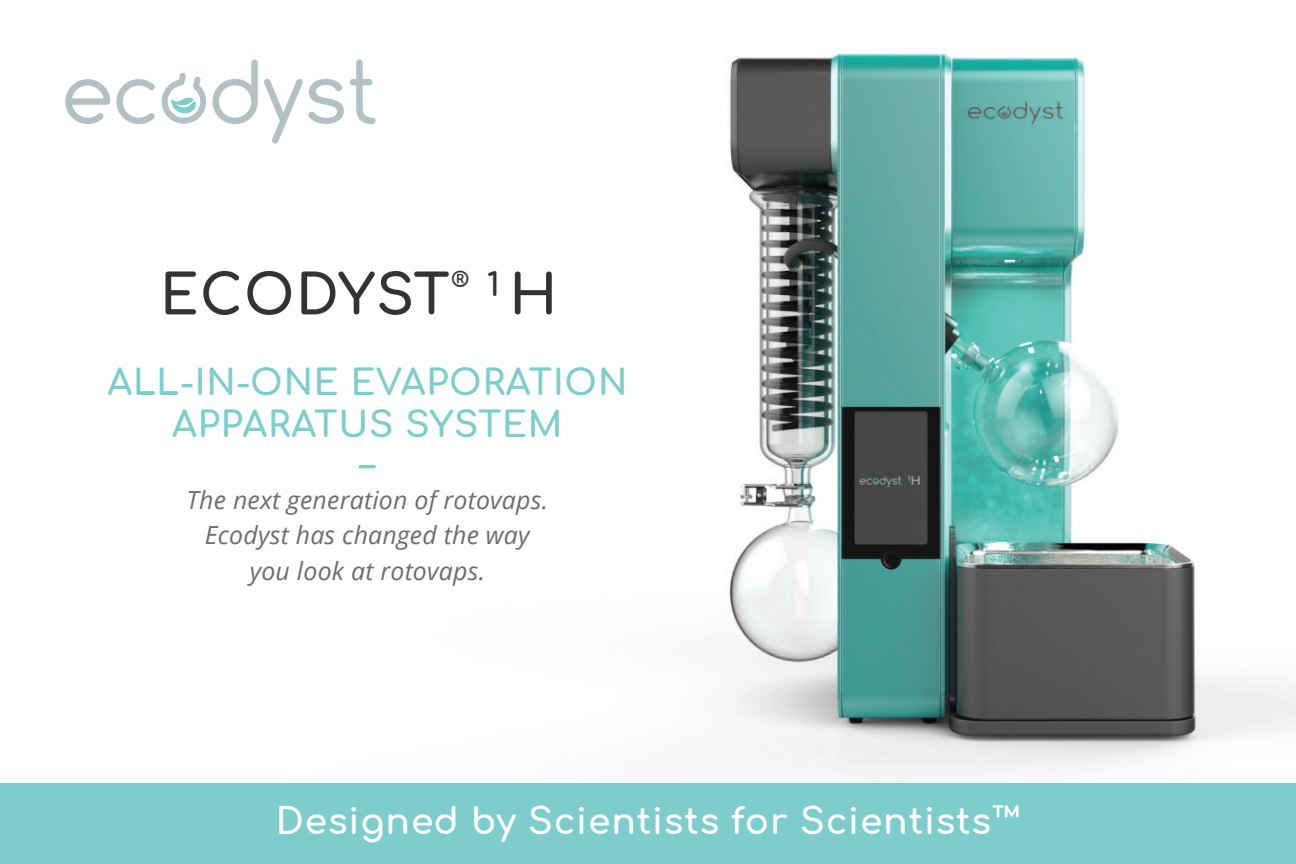
<style>
.page{position:relative;width:1296px;height:864px;background:#fff}
.page>*{position:absolute;margin:0;border:0;box-sizing:border-box;transform-origin:0 0}
.t1{font:700 54.9px "Comfortaa";letter-spacing:.025em;color:#323332}
.t2{font:700 36px "Comfortaa";letter-spacing:.025em;color:#fff}
.t3{font:700 35.4px/42.3px "Comfortaa";letter-spacing:.025em;color:#7ccdcb;text-align:center}
.t4{font:italic 24.9px/35.4px "Open Sans";letter-spacing:.01em;color:#6c6d70;text-align:center}
.t5{font:700 21px "Comfortaa";color:#323332}
.s1{font-size:32.1px}
.s2{font-size:54.9px}
</style>
<div class="page">
<img style="left:60px;top:53px;width:1236px;height:731px">
<svg style="left:350px;top:60px;width:26px;height:64px"></svg>
<svg style="left:65px;top:79px;width:45px;height:45px"></svg>
<svg style="left:116px;top:79px;width:39px;height:45px"></svg>
<svg style="left:161px;top:59px;width:97px;height:65px"></svg>
<svg style="left:264px;top:79px;width:80px;height:65px"></svg>
<div style="left:0;top:784px;width:1296px;height:80px;background:#7ccdcb"></div>
<p class="t1" style="left:160px;top:244px;width:291px">ECODYST</p>
<p class="t5" style="left:451px;top:260px;width:108px">® <span class="s1">1</span> <span class="s2">H</span></p>
<p class="t3" style="left:107px;top:357px;width:522px">ALL-IN-ONE EVAPORATION<br>APPARATUS SYSTEM</p>
<p class="t3" style="left:360px;top:438px;width:15px">–</p>
<p class="t4" style="left:187px;top:482px;width:363px">The next generation of rotovaps.</p>
<p class="t4" style="left:205px;top:517px;width:326px">Ecodyst has changed the way you look at rotovaps.</p>
<p class="t2" style="left:276px;top:787px;width:746px">Designed by Scientists for Scientists™</p>
</div>
